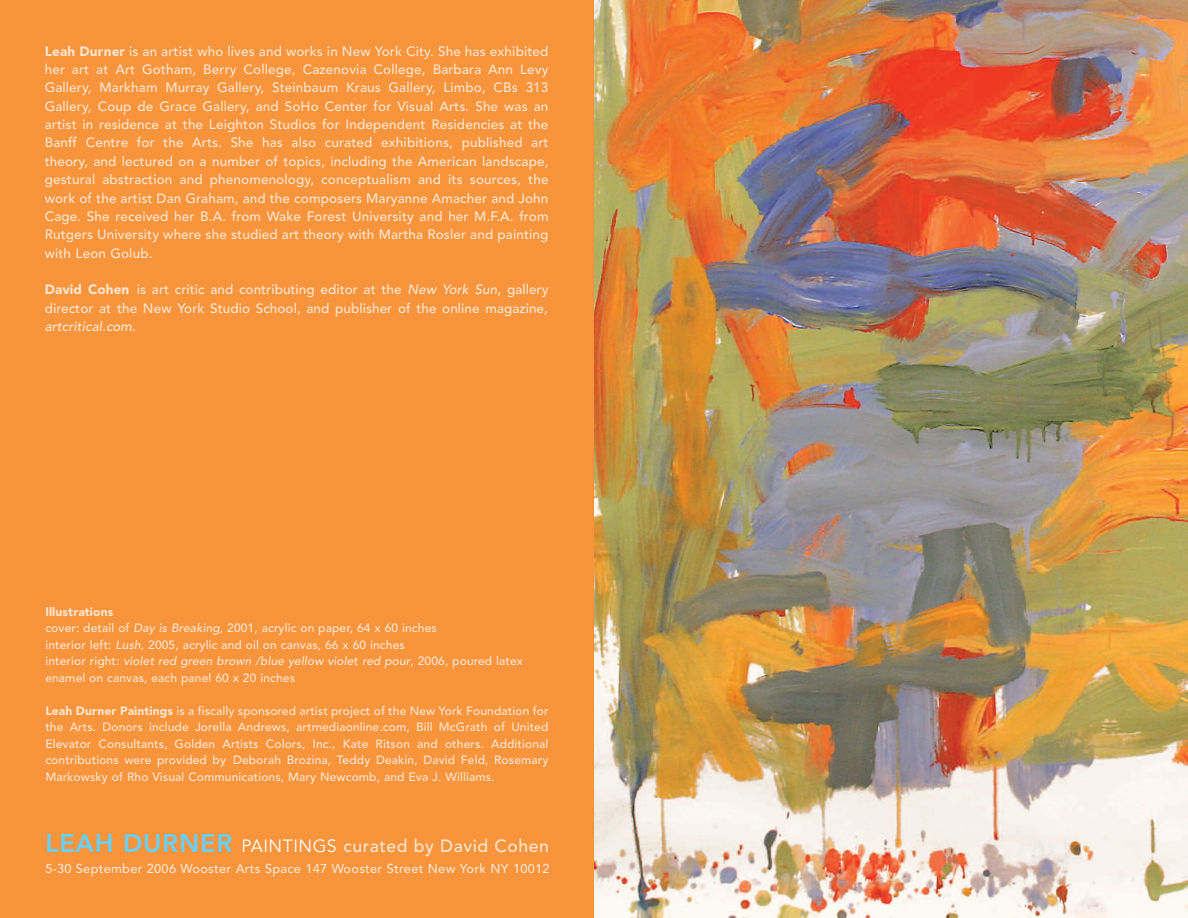
<style>
.page{position:relative;width:1188px;height:918px;background:#fff}
.page>*{position:absolute;margin:0;border:0;box-sizing:border-box;transform-origin:0 0}
.t1{font:500 17.7px "Avenir";letter-spacing:.03em;color:#fee6d0}
.t2{font:500 13.5px/18.5px "Avenir";letter-spacing:.01em;color:#fee6d0;text-align:justify}
.t3{font:500 12.75px "Avenir";letter-spacing:.02em;color:#fee6d0}
.t4{font:500 12px/16.5px "Avenir";letter-spacing:.01em;color:#fee6d0}
.s1{font-weight:900}
.s2{font-style:italic}
.s3{font-weight:800;font-size:25.5px;color:#6bcff6}
.s4{font-weight:400;color:#fff}
</style>
<div class="page">
<div style="left:0;top:0;width:639px;height:918px;background:#f7943c"></div>
<img style="left:594px;top:0;width:594px;height:918px">
<p class="t2" style="left:45px;top:43px;width:505px"><span class="s1">Leah Durner</span> is an artist who lives and works in New York City. She has exhibited her art at Art Gotham, Berry College, Cazenovia College, Barbara Ann Levy Gallery, Markham Murray Gallery, Steinbaum Kraus Gallery, Limbo, CBs 313<br>Gallery, Coup de Grace Gallery, and SoHo Center for Visual Arts. She was an artist in residence at the Leighton Studios for Independent Residencies at the Banff Centre for the Arts. She has also curated exhibitions, published art theory, and lectured on a number of topics, including the American landscape, gestural abstraction and phenomenology, conceptualism and its sources, the work of the artist Dan Graham, and the composers Maryanne Amacher and John Cage. She received her B.A. from Wake Forest University and her M.F.A. from Rutgers University where she studied art theory with Martha Rosler and painting with Leon Golub.</p>
<p class="t2" style="left:45px;top:282px;width:505px"><span class="s1">David Cohen</span> is art critic and contributing editor at the <span class="s2">New York Sun</span>, gallery director at the New York Studio School, and publisher of the online magazine, <span class="s2">artcritical.com</span>.</p>
<p class="t4" style="left:45px;top:604px;width:479px"><span class="s1">Illustrations<br></span>cover: detail of <span class="s2">Day is Breaking</span>, 2001, acrylic on paper, 64 x 60 inches<br>interior left: <span class="s2">Lush</span>, 2005, acrylic and oil on canvas, 66 x 60 inches<br>interior right: <span class="s2">violet red green brown /blue yellow violet red pour</span>, 2006, poured latex enamel on canvas, each panel 60 x 20 inches</p>
<p class="t4" style="left:45px;top:703px;width:505px;text-align:justify"><span class="s1">Leah Durner Paintings</span> is a fiscally sponsored artist project of the New York Foundation for the Arts. Donors include Jorella Andrews, artmediaonline.com, Bill McGrath of United Elevator Consultants, Golden Artists Colors, Inc., Kate Ritson and others. Additional contributions were provided by Deborah Brozina, Teddy Deakin, David Feld, Rosemary Markowsky of Rho Visual Communications, Mary Newcomb, and Eva J. Williams.</p>
<h1 class="t1" style="left:45px;top:838px;width:505px"><span class="s3">LEAH DURNER</span> <span class="s4">PAINTINGS</span> curated by David Cohen</h1>
<p class="t3" style="left:45px;top:863px;width:506px">5-30 September 2006 Wooster Arts Space 147 Wooster Street New York NY 10012</p>
</div>
